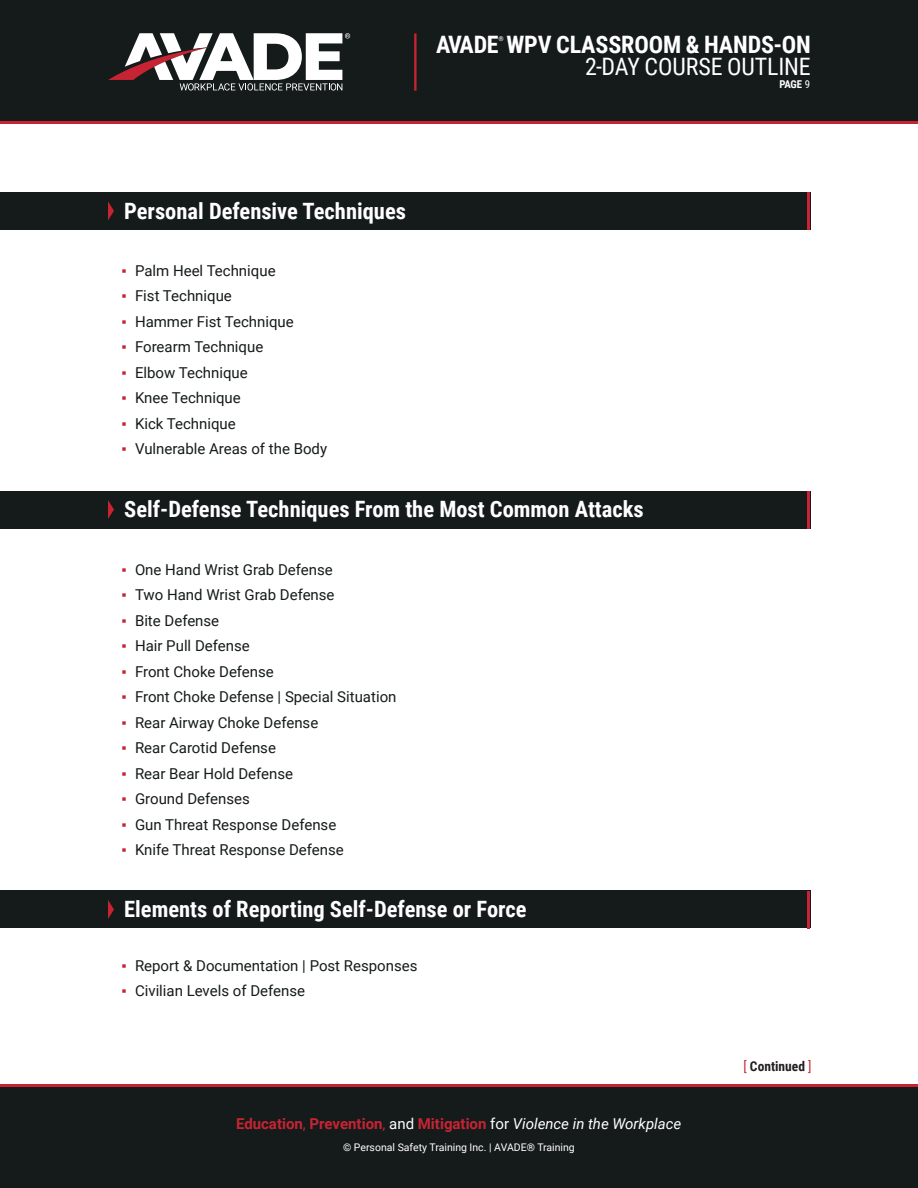
<style>
.page{position:relative;width:918px;height:1188px;background:#fff}
.page>*{position:absolute;margin:0;border:0;box-sizing:border-box;transform-origin:0 0}
.t1{font:700 24px "Roboto Condensed";letter-spacing:-.005em;color:#fff}
.t2{font:24px "Roboto Condensed";letter-spacing:-.005em;color:#fff}
.t3{font:700 22.5px "Roboto Condensed";color:#fff}
.t4{font:15px "Roboto";color:#151a1b}
.t5{font:700 15px "Roboto";color:#c72433}
.t6{font:700 13.5px "Roboto Condensed";color:#231f20}
.t7{font:700 10.8px "Roboto Condensed";color:#fff}
.t8{font:10.5px "Roboto";color:#fff}
.t9{font:700 6.75px "Roboto Condensed";color:#fff}
.s1{font-family:"Arial";color:#c72433}
.s2{font-weight:400}
.s3{font-weight:400;color:#fff}
.s4{font-weight:400;font-style:italic;color:#fff}
.s5{font-weight:400;color:#c72433}
</style>
<div class="page">
<div style="left:0;top:10px;width:918px;height:114px;background:#c72433"></div>
<div style="left:0;top:0;width:918px;height:121px;background:#151a1b"></div>
<svg style="left:108px;top:33px;width:242px;height:58px"></svg>
<hr style="left:414px;top:33px;width:3px;height:58px;background:#c72433">
<div style="left:0;top:1084px;width:918px;height:62px;background:#c72433"></div>
<div style="left:0;top:1087px;width:918px;height:101px;background:#151a1b"></div>
<div style="left:0;top:192px;width:810px;height:38px;background:#151a1b"></div>
<svg style="left:108px;top:201px;width:6px;height:19px"></svg>
<hr style="left:808px;top:192px;width:2px;height:38px;background:#c72433">
<div style="left:0;top:491px;width:810px;height:37px;background:#151a1b"></div>
<svg style="left:108px;top:500px;width:6px;height:19px"></svg>
<hr style="left:808px;top:491px;width:2px;height:37px;background:#c72433">
<div style="left:0;top:891px;width:810px;height:37px;background:#151a1b"></div>
<svg style="left:108px;top:900px;width:6px;height:19px"></svg>
<hr style="left:808px;top:891px;width:2px;height:37px;background:#c72433">
<h1 class="t1" style="left:436px;top:27px;width:376px">AVADE WPV CLASSROOM &amp; HANDS-ON</h1>
<p class="t9" style="left:498px;top:34px;width:7px">®</p>
<h1 class="t2" style="left:585px;top:50px;width:227px">2-DAY COURSE OUTLINE</h1>
<p class="t3" style="left:124px;top:195px;width:283px">Personal Defensive Techniques</p>
<p class="t4" style="left:122px;top:260px;width:156px"><span class="s1">▪</span> Palm Heel Technique</p>
<p class="t4" style="left:122px;top:286px;width:112px"><span class="s1">▪</span> Fist Technique</p>
<p class="t4" style="left:122px;top:311px;width:174px"><span class="s1">▪</span> Hammer Fist Technique</p>
<p class="t4" style="left:122px;top:337px;width:143px"><span class="s1">▪</span> Forearm Technique</p>
<p class="t4" style="left:122px;top:362px;width:128px"><span class="s1">▪</span> Elbow Technique</p>
<p class="t4" style="left:122px;top:388px;width:121px"><span class="s1">▪</span> Knee Technique</p>
<p class="t4" style="left:122px;top:413px;width:116px"><span class="s1">▪</span> Kick Technique</p>
<p class="t4" style="left:122px;top:439px;width:207px"><span class="s1">▪</span> Vulnerable Areas of the Body</p>
<p class="t3" style="left:124px;top:493px;width:521px">Self-Defense Techniques From the Most Common Attacks</p>
<p class="t4" style="left:122px;top:559px;width:213px"><span class="s1">▪</span> One Hand Wrist Grab Defense</p>
<p class="t4" style="left:122px;top:584px;width:215px"><span class="s1">▪</span> Two Hand Wrist Grab Defense</p>
<p class="t4" style="left:122px;top:610px;width:99px"><span class="s1">▪</span> Bite Defense</p>
<p class="t4" style="left:122px;top:635px;width:130px"><span class="s1">▪</span> Hair Pull Defense</p>
<p class="t4" style="left:122px;top:661px;width:154px"><span class="s1">▪</span> Front Choke Defense</p>
<p class="t4" style="left:122px;top:686px;width:277px"><span class="s1">▪</span> Front Choke Defense | Special Situation</p>
<p class="t4" style="left:122px;top:712px;width:198px"><span class="s1">▪</span> Rear Airway Choke Defense</p>
<p class="t4" style="left:122px;top:737px;width:156px"><span class="s1">▪</span> Rear Carotid Defense</p>
<p class="t4" style="left:122px;top:763px;width:173px"><span class="s1">▪</span> Rear Bear Hold Defense</p>
<p class="t4" style="left:122px;top:788px;width:130px"><span class="s1">▪</span> Ground Defenses</p>
<p class="t4" style="left:122px;top:814px;width:216px"><span class="s1">▪</span> Gun Threat Response Defense</p>
<p class="t4" style="left:122px;top:839px;width:224px"><span class="s1">▪</span> Knife Threat Response Defense</p>
<p class="t3" style="left:124px;top:893px;width:404px">Elements of Reporting Self-Defense or Force</p>
<p class="t4" style="left:122px;top:955px;width:298px"><span class="s1">▪</span> Report &amp; Documentation | Post Responses</p>
<p class="t4" style="left:122px;top:980px;width:185px"><span class="s1">▪</span> Civilian Levels of Defense</p>
<p class="t5" style="left:236px;top:1113px;width:447px">Education<span class="s2">,</span> Prevention<span class="s2">,</span> <span class="s3">and</span> Mitigation <span class="s3">for</span> <span class="s4">Violence in the Workplace</span></p>
<p class="t8" style="left:343px;top:1139px;width:233px">© Personal Safety Training Inc. | AVADE® Training</p>
<p class="t7" style="left:779px;top:77px;width:32px">PAGE <span class="s2">9</span></p>
<p class="t6" style="left:744px;top:1057px;width:69px"><span class="s5">[</span> Continued <span class="s5">]</span></p>
</div>
